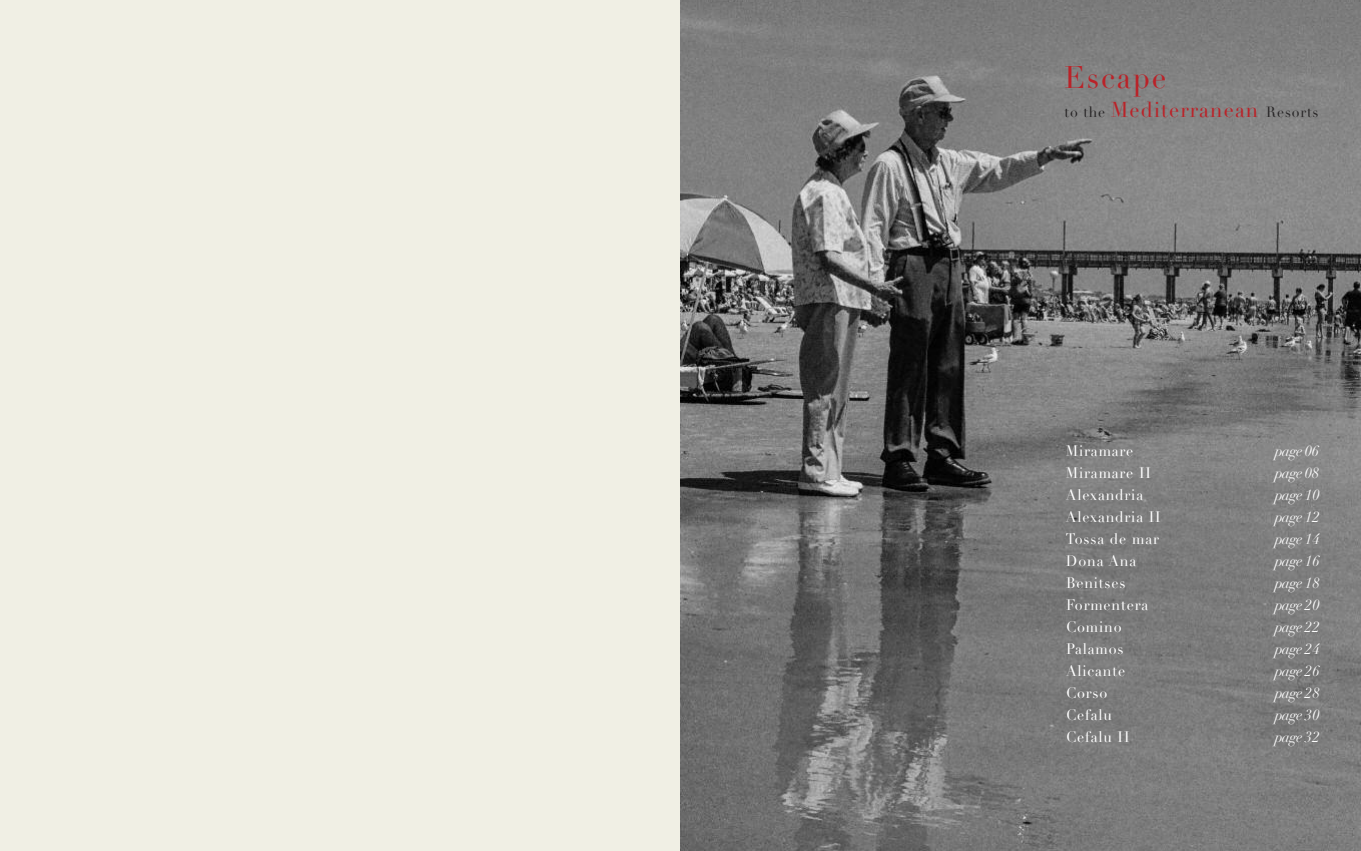
<style>
.page{position:relative;width:1361px;height:851px;background:#fff}
.page>*{position:absolute;margin:0;border:0;box-sizing:border-box;transform-origin:0 0}
.t1{font:30.8px "Didot";letter-spacing:.06em;color:#bb2228;scale:.95 1}
.t2{font:21.2px "Didot";letter-spacing:.06em;color:#bb2228;scale:.95 1}
.t3{font:15px "Didot";letter-spacing:.06em;color:#fff;scale:.95 1}
.t4{font:italic 15px "Didot";letter-spacing:-.03em;color:#fff;scale:.95 1}
.t5{font:italic 12px "Didot";color:#fff;scale:.95 1}
.s1{font-size:14.7px;color:#272526}
</style>
<div class="page">
<div style="left:0;top:0;width:1361px;height:850px;background:#f0efe4"></div>
<img style="left:680px;top:0;width:681px;height:850px">
<h1 class="t1" style="left:1064px;top:59px;width:109px">Escape</h1>
<h2 class="t2" style="left:1064px;top:96px;width:269px"><span class="s1">to the</span> Mediterranean <span class="s1">Resorts</span></h2>
<p class="t3" style="left:1066px;top:441px;width:72px">Miramare</p>
<p class="t4" style="left:1275px;top:441px;width:48px">page 06</p>
<p class="t3" style="left:1066px;top:463px;width:91px">Miramare II</p>
<p class="t4" style="left:1275px;top:463px;width:48px">page 08</p>
<p class="t3" style="left:1066px;top:485px;width:83px">Alexandria</p>
<p class="t4" style="left:1275px;top:485px;width:48px">page 10</p>
<p class="t3" style="left:1066px;top:507px;width:101px">Alexandria II</p>
<p class="t4" style="left:1275px;top:507px;width:48px">page 12</p>
<p class="t3" style="left:1066px;top:529px;width:99px">Tossa de mar</p>
<p class="t4" style="left:1275px;top:529px;width:48px">page 14</p>
<p class="t3" style="left:1066px;top:551px;width:76px">Dona Ana</p>
<p class="t4" style="left:1275px;top:551px;width:48px">page 16</p>
<p class="t3" style="left:1066px;top:573px;width:64px">Benitses</p>
<p class="t4" style="left:1275px;top:573px;width:48px">page 18</p>
<p class="t3" style="left:1066px;top:595px;width:88px">Formentera</p>
<p class="t4" style="left:1275px;top:595px;width:48px">page 20</p>
<p class="t3" style="left:1066px;top:617px;width:60px">Comino</p>
<p class="t4" style="left:1275px;top:617px;width:48px">page 22</p>
<p class="t3" style="left:1066px;top:639px;width:62px">Palamos</p>
<p class="t4" style="left:1275px;top:639px;width:48px">page 24</p>
<p class="t3" style="left:1066px;top:661px;width:64px">Alicante</p>
<p class="t4" style="left:1275px;top:661px;width:48px">page 26</p>
<p class="t3" style="left:1066px;top:683px;width:45px">Corso</p>
<p class="t4" style="left:1275px;top:683px;width:48px">page 28</p>
<p class="t3" style="left:1066px;top:705px;width:50px">Cefalu</p>
<p class="t4" style="left:1275px;top:705px;width:48px">page 30</p>
<p class="t3" style="left:1066px;top:727px;width:68px">Cefalu II</p>
<p class="t4" style="left:1275px;top:727px;width:48px">page 32</p>
<p class="t5" style="left:1289px;top:714px;width:33px">page 3</p>
</div>
